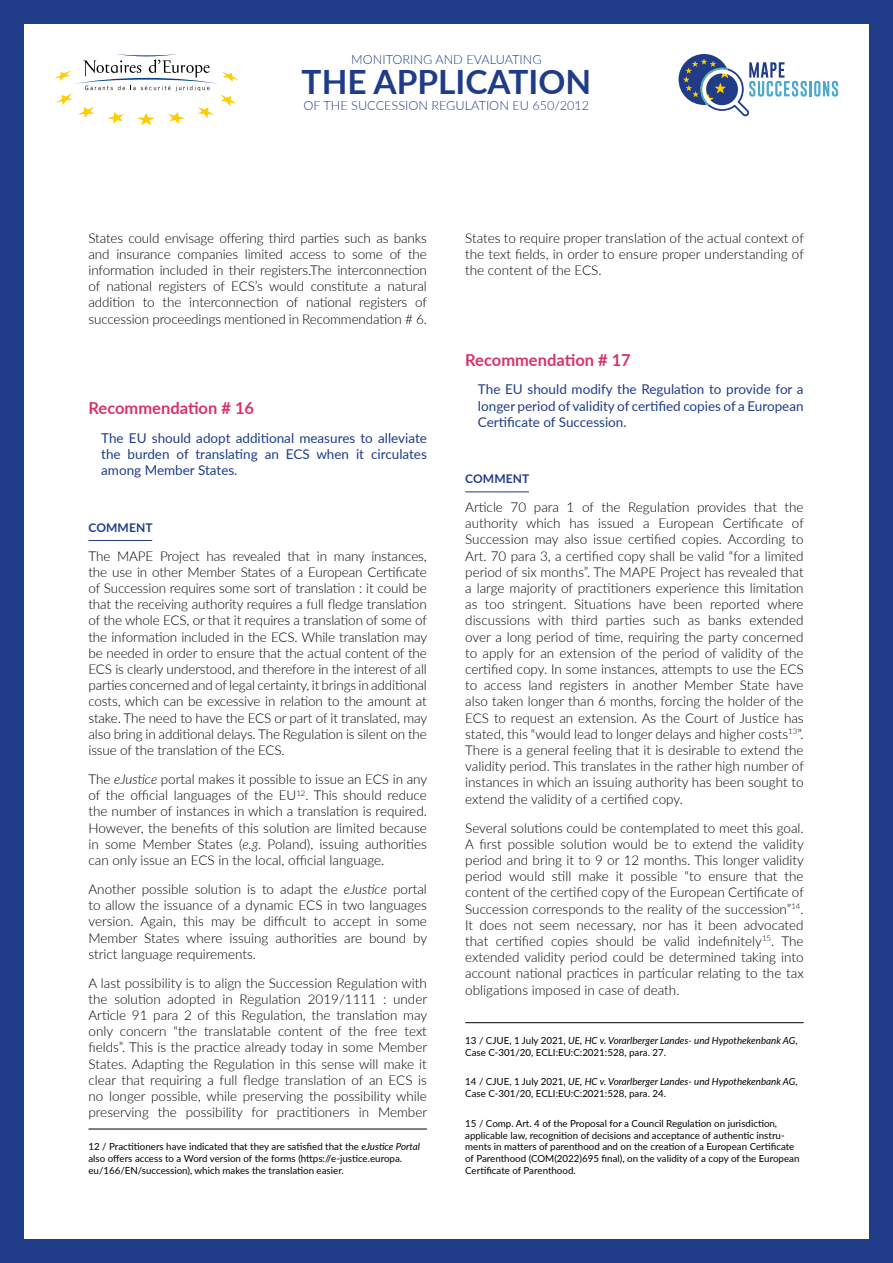
<style>
.page{position:relative;width:893px;height:1263px;background:#fff}
.page>*{position:absolute;margin:0;border:0;box-sizing:border-box;transform-origin:0 0}
.t1{font:700 33.45px "Lato";color:#203c89}
.t2{font:700 16.5px "Lato";color:#d93369}
.t3{font:300 13.5px/16.2px "Lato";color:#000;text-align:justify}
.t4{font:13.5px/16.2px "Lato";color:#203c89;text-align:justify}
.t5{font:300 12.6px "Lato";color:#203c89}
.t6{font:700 12px "Lato";letter-spacing:.01em;color:#203c89}
.t7{font:9.75px/11.7px "Lato";color:#000}
.s1{font-style:italic}
</style>
<div class="page">
<div style="left:0;top:0;width:893px;height:24px;background:#203c89"></div>
<div style="left:0;top:1239px;width:893px;height:24px;background:#203c89"></div>
<div style="left:869px;top:0;width:24px;height:1263px;background:#203c89"></div>
<div style="left:0;top:0;width:24px;height:1263px;background:#203c89"></div>
<hr style="left:809px;top:81px;width:3px;height:15px;background:#49aacc">
<svg style="left:814px;top:81px;width:24px;height:16px"></svg>
<svg style="left:678px;top:54px;width:129px;height:62px"></svg>
<svg style="left:54px;top:54px;width:185px;height:71px"></svg>
<hr style="left:88px;top:540px;width:64px;height:1px;background:#203c89">
<hr style="left:88px;top:1129px;width:339px;height:1px;background:#000">
<hr style="left:465px;top:491px;width:64px;height:1px;background:#203c89">
<hr style="left:465px;top:1022px;width:339px;height:1px;background:#000">
<p class="t5" style="left:351px;top:51px;width:192px">MONITORING AND EVALUATING</p>
<p class="t5" style="left:304px;top:97px;width:287px">OF THE SUCCESSION REGULATION EU 650/2012</p>
<h1 class="t1" style="left:302px;top:58px;width:291px">THE APPLICATION</h1>
<p class="t3" style="left:88px;top:229px;width:340px">States could envisage offering third parties such as banks and insurance companies limited access to some of the information included in their registers.The interconnection of national registers of ECS’s would constitute a natural addition to the interconnection of national registers of succession proceedings mentioned in Recommendation # 6.</p>
<p class="t2" style="left:88px;top:396px;width:167px">Recommendation # 16</p>
<p class="t4" style="left:101px;top:429px;width:327px">The EU should adopt additional measures to alleviate the burden of translating an ECS when it circulates among Member States.</p>
<p class="t6" style="left:88px;top:518px;width:66px">COMMENT</p>
<p class="t3" style="left:88px;top:547px;width:340px">The MAPE Project has revealed that in many instances, the use in other Member States of a European Certificate of Succession requires some sort of translation : it could be that the receiving authority requires a full fledge translation of the whole ECS, or that it requires a translation of some of the information included in the ECS. While translation may be needed in order to ensure that the actual content of the ECS is clearly understood, and therefore in the interest of all parties concerned and of legal certainty, it brings in additional costs, which can be excessive in relation to the amount at stake. The need to have the ECS or part of it translated, may also bring in additional delays. The Regulation is silent on the issue of the translation of the ECS.</p>
<p class="t3" style="left:88px;top:770px;width:340px">The <span class="s1">eJustice</span> portal makes it possible to issue an ECS in any of the official languages of the EU<sup>12</sup>. This should reduce the number of instances in which a translation is required.<br>However, the benefits of this solution are limited because in some Member States (<span class="s1">e.g</span>. Poland), issuing authorities can only issue an ECS in the local, official language.</p>
<p class="t3" style="left:88px;top:880px;width:340px">Another possible solution is to adapt the <span class="s1">eJustice</span> portal to allow the issuance of a dynamic ECS in two languages version. Again, this may be difficult to accept in some Member States where issuing authorities are bound by strict language requirements.</p>
<p class="t3" style="left:88px;top:974px;width:340px">A last possibility is to align the Succession Regulation with the solution adopted in Regulation 2019/1111 : under Article 91 para 2 of this Regulation, the translation may only concern “the translatable content of the free text fields”. This is the practice already today in some Member States. Adapting the Regulation in this sense will make it clear that requiring a full fledge translation of an ECS is no longer possible, while preserving the possibility while preserving the possibility for practitioners in Member</p>
<p class="t7" style="left:88px;top:1140px;width:333px">12 / Practitioners have indicated that they are satisfied that the <span class="s1">eJustice Portal </span>also offers access to a Word version of the forms (https://e-justice.europa. eu/166/EN/succession), which makes the translation easier.</p>
<p class="t3" style="left:465px;top:229px;width:340px">States to require proper translation of the actual context of the text fields, in order to ensure proper understanding of the content of the ECS.</p>
<p class="t2" style="left:465px;top:347px;width:167px">Recommendation # 17</p>
<p class="t4" style="left:478px;top:381px;width:327px">The EU should modify the Regulation to provide for a longer period of validity of certified copies of a European Certificate of Succession.</p>
<p class="t6" style="left:465px;top:470px;width:66px">COMMENT</p>
<p class="t3" style="left:465px;top:498px;width:340px">Article 70 para 1 of the Regulation provides that the authority which has issued a European Certificate of Succession may also issue certified copies. According to Art. 70 para 3, a certified copy shall be valid “for a limited period of six months”. The MAPE Project has revealed that a large majority of practitioners experience this limitation as too stringent. Situations have been reported where discussions with third parties such as banks extended over a long period of time, requiring the party concerned to apply for an extension of the period of validity of the certified copy. In some instances, attempts to use the ECS to access land registers in another Member State have also taken longer than 6 months, forcing the holder of the ECS to request an extension. As the Court of Justice has stated, this “would lead to longer delays and higher costs<sup>13</sup>”.<br>There is a general feeling that it is desirable to extend the validity period. This translates in the rather high number of instances in which an issuing authority has been sought to extend the validity of a certified copy.</p>
<p class="t3" style="left:465px;top:819px;width:340px">Several solutions could be contemplated to meet this goal.<br>A first possible solution would be to extend the validity period and bring it to 9 or 12 months. This longer validity period would still make it possible “to ensure that the content of the certified copy of the European Certificate of Succession corresponds to the reality of the succession”<sup>14</sup>.<br>It does not seem necessary, nor has it been advocated that certified copies should be valid indefinitely<sup>15</sup>. The extended validity period could be determined taking into account national practices in particular relating to the tax obligations imposed in case of death.</p>
<p class="t7" style="left:465px;top:1034px;width:334px">13 / CJUE, 1 July 2021, <span class="s1">UE, HC v. Vorarlberger Landes- und Hypothekenbank AG</span>,<br>Case C-301/20, ECLI:EU:C:2021:528, para. 27.</p>
<p class="t7" style="left:465px;top:1075px;width:334px">14 / CJUE, 1 July 2021, <span class="s1">UE, HC v. Vorarlberger Landes- und Hypothekenbank AG</span>,<br>Case C-301/20, ECLI:EU:C:2021:528, para. 24.</p>
<p class="t7" style="left:465px;top:1117px;width:336px">15 / Comp. Art. 4 of the Proposal for a Council Regulation on jurisdiction, applicable law, recognition of decisions and acceptance of authentic instru&shy;ments in matters of parenthood and on the creation of a European Certificate of Parenthood (COM(2022)695 final), on the validity of a copy of the European Certificate of Parenthood.</p>
</div>
